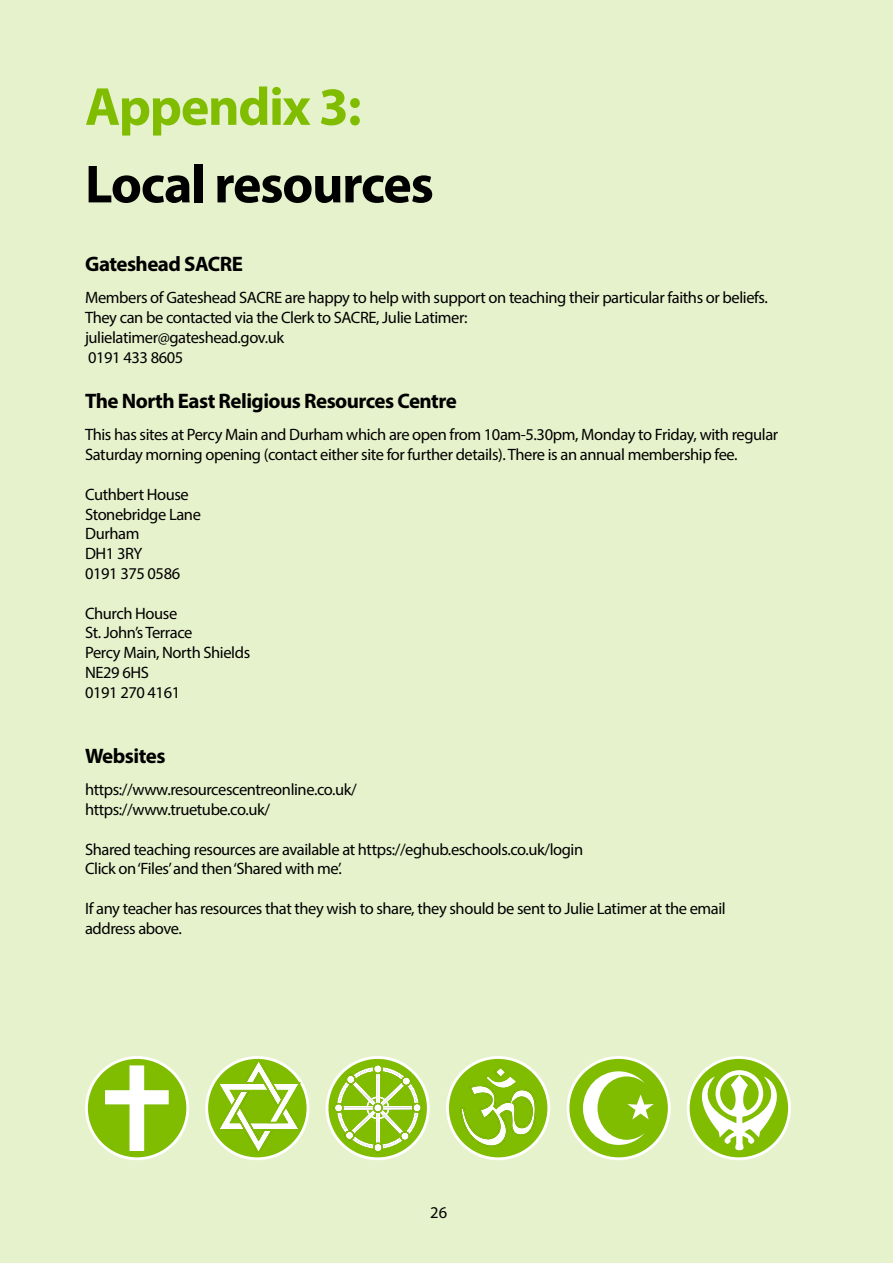
<style>
.page{position:relative;width:893px;height:1263px;background:#e6f2cc}
.page>*{position:absolute;margin:0;border:0;box-sizing:border-box;transform-origin:0 0}
.t1{font:700 54px "Myriad Pro";letter-spacing:-.025em;color:#000}
.t2{font:700 54px "Myriad Pro";letter-spacing:-.025em;color:#80bc00}
.t3{font:700 21px "Myriad Pro";letter-spacing:-.025em;color:#000}
.t4{font:16.5px/19.8px "Myriad Pro";letter-spacing:-.025em;color:#000}
</style>
<div class="page">
<svg style="left:446px;top:1056px;width:104px;height:104px"></svg>
<div style="left:449px;top:1059px;width:98px;height:98px;background:#80bc00;border-radius:50%"></div>
<svg style="left:460px;top:1066px;width:76px;height:81px"></svg>
<svg style="left:205px;top:1056px;width:104px;height:104px"></svg>
<div style="left:208px;top:1059px;width:99px;height:98px;background:#80bc00;border-radius:50%"></div>
<svg style="left:216px;top:1058px;width:85px;height:96px"></svg>
<svg style="left:567px;top:1056px;width:104px;height:104px"></svg>
<div style="left:569px;top:1059px;width:99px;height:98px;background:#80bc00;border-radius:50%"></div>
<svg style="left:583px;top:1071px;width:71px;height:74px"></svg>
<svg style="left:687px;top:1056px;width:104px;height:104px"></svg>
<div style="left:690px;top:1059px;width:98px;height:98px;background:#80bc00;border-radius:50%"></div>
<svg style="left:687px;top:1070px;width:104px;height:80px"></svg>
<svg style="left:325px;top:1056px;width:105px;height:104px"></svg>
<svg style="left:85px;top:1056px;width:104px;height:104px"></svg>
<div style="left:88px;top:1059px;width:98px;height:98px;background:#80bc00;border-radius:50%"></div>
<svg style="left:105px;top:1065px;width:64px;height:86px"></svg>
<h1 class="t2" style="left:85px;top:71px;width:278px">Appendix 3:</h1>
<h1 class="t1" style="left:85px;top:149px;width:350px">Local resources</h1>
<p class="t3" style="left:85px;top:250px;width:159px">Gateshead SACRE</p>
<p class="t4" style="left:85px;top:288px;width:684px">Members of Gateshead SACRE are happy to help with support on teaching their particular faiths or beliefs.<br>They can be contacted via the Clerk to SACRE, Julie Latimer:<br>julielatimer@gateshead.gov.uk<br>0191 433 8605</p>
<p class="t3" style="left:85px;top:387px;width:373px">The North East Religious Resources Centre</p>
<p class="t4" style="left:85px;top:425px;width:695px">This has sites at Percy Main and Durham which are open from 10am-5.30pm, Monday to Friday, with regular<br>Saturday morning opening (contact either site for further details). There is an annual membership fee.</p>
<p class="t4" style="left:85px;top:484px;width:117px">Cuthbert House<br>Stonebridge Lane<br>Durham<br>DH1 3RY<br>0191 375 0586</p>
<p class="t4" style="left:85px;top:603px;width:167px">Church House<br>St. John’s Terrace<br>Percy Main, North Shields<br>NE29 6HS<br>0191 270 4161</p>
<p class="t3" style="left:85px;top:742px;width:82px">Websites</p>
<p class="t4" style="left:85px;top:779px;width:273px">https://www.resourcescentreonline.co.uk/ https://www.truetube.co.uk/</p>
<p class="t4" style="left:85px;top:839px;width:500px">Shared teaching resources are available at https://eghub.eschools.co.uk/login<br>Click on ‘Files’ and then ‘Shared with me’.</p>
<p class="t4" style="left:85px;top:898px;width:642px">If any teacher has resources that they wish to share, they should be sent to Julie Latimer at the email address above.</p>
<p class="t4" style="left:430px;top:1202px;width:18px">26</p>
</div>
